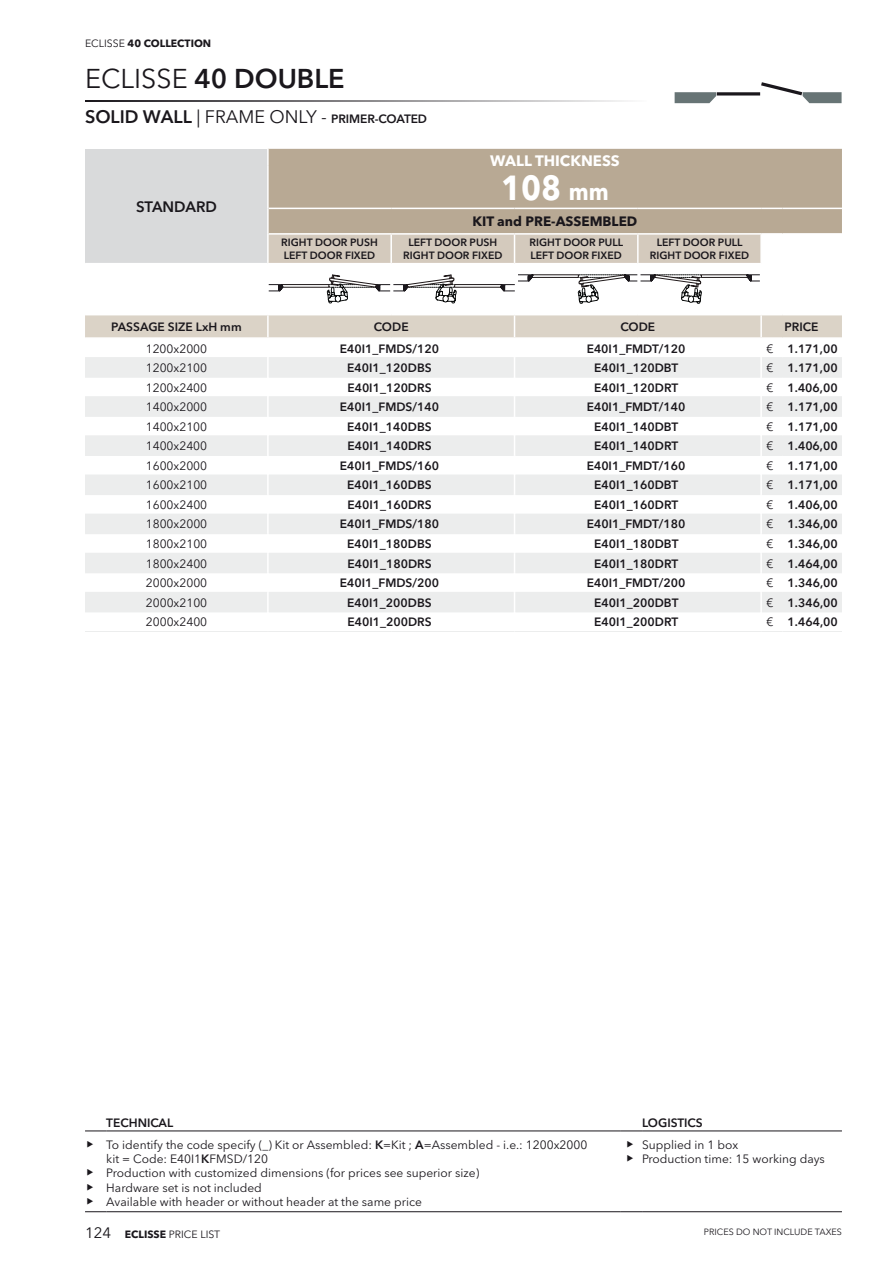
<style>
.page{position:relative;width:893px;height:1263px;background:#fff}
.page>*{position:absolute;margin:0;border:0;box-sizing:border-box;transform-origin:0 0}
.t1{font:700 34.5px "Avenir Next LT Pro";color:#fff;scale:.9 1}
.t2{font:600 27px "Avenir Next LT Pro";color:#1a171c}
.t3{font:700 15px "Avenir Next LT Pro";color:#fff}
.t4{font:600 15px "Avenir Next LT Pro";color:#1a171c}
.t5{font:15px "Avenir Next LT Pro";color:#1a171c}
.t6{font:700 13.5px "Avenir Next LT Pro";color:#1a171c}
.t7{font:600 12px "Avenir Next LT Pro";color:#1a171c}
.t8{font:12px/14.4px "Avenir Next LT Pro";color:#1a171c}
.t9{font:600 10.5px/12.6px "Avenir Next LT Pro";color:#1a171c}
.t10{font:700 10.5px "Avenir Next LT Pro";color:#1a171c}
.t11{font:10.5px "Avenir Next LT Pro";color:#1a171c}
.t12{font:9px "Avenir Next LT Pro";color:#1a171c}
.s1{font-weight:400}
.s2{font-size:18px}
.s3{font-weight:400;font-size:18px}
.s4{font-size:24px}
.s5{font-weight:600}
.s6{font-weight:700}
</style>
<div class="page">
<svg style="left:85px;top:1131px;width:21px;height:1px"></svg>
<svg style="left:85px;top:1211px;width:21px;height:1px"></svg>
<hr style="left:106px;top:1131px;width:515px;height:1px;background:#1a171c">
<hr style="left:106px;top:1211px;width:515px;height:1px;background:#1a171c">
<svg style="left:621px;top:1131px;width:21px;height:1px"></svg>
<svg style="left:621px;top:1211px;width:21px;height:1px"></svg>
<hr style="left:642px;top:1131px;width:200px;height:1px;background:#1a171c">
<hr style="left:642px;top:1211px;width:200px;height:1px;background:#1a171c">
<div style="left:85px;top:149px;width:183px;height:115px;background:#d9dadb"></div>
<div style="left:269px;top:149px;width:573px;height:84px;background:#b8a994"></div>
<svg style="left:267px;top:149px;width:2px;height:17px"></svg>
<hr style="left:267px;top:166px;width:2px;height:42px;background:#fff">
<hr style="left:267px;top:208px;width:2px;height:26px;background:#fff">
<hr style="left:267px;top:234px;width:2px;height:29px;background:#fff">
<hr style="left:85px;top:263px;width:183px;height:1px;background:#fff">
<div style="left:268px;top:234px;width:493px;height:30px;background:#d4cabd"></div>
<hr style="left:269px;top:208px;width:122px;height:1px;background:#fff">
<hr style="left:391px;top:208px;width:123px;height:1px;background:#fff">
<hr style="left:514px;top:208px;width:124px;height:1px;background:#fff">
<hr style="left:638px;top:208px;width:123px;height:1px;background:#fff">
<svg style="left:761px;top:208px;width:21px;height:1px"></svg>
<hr style="left:782px;top:208px;width:60px;height:1px;background:#fff">
<hr style="left:269px;top:233px;width:122px;height:2px;background:#fff">
<hr style="left:391px;top:233px;width:123px;height:2px;background:#fff">
<hr style="left:514px;top:233px;width:124px;height:2px;background:#fff">
<hr style="left:638px;top:233px;width:123px;height:2px;background:#fff">
<svg style="left:85px;top:315px;width:757px;height:317px"></svg>
<svg style="left:269px;top:275px;width:491px;height:28px"></svg>
<hr style="left:85px;top:100px;width:561px;height:1px;background:#1a171c">
<svg style="left:717px;top:92px;width:40px;height:4px"></svg>
<svg style="left:757px;top:82px;width:85px;height:21px"></svg>
<svg style="left:675px;top:92px;width:41px;height:11px"></svg>
<p class="t10" style="left:85px;top:37px;width:128px"><span class="s1">ECLISSE</span> 40 COLLECTION</p>
<h2 class="t2" style="left:85px;top:63px;width:261px"><span class="s1">ECLISSE</span> 40 DOUBLE</h2>
<p class="t7" style="left:85px;top:112px;width:344px"><span class="s2">SOLID WALL</span> <span class="s3">| FRAME ONLY -</span> PRIMER-COATED</p>
<p class="t4" style="left:136px;top:197px;width:82px">STANDARD</p>
<p class="t3" style="left:490px;top:151px;width:131px">WALL THICKNESS</p>
<h1 class="t1" style="left:501px;top:167px;width:121px">108 <span class="s4">mm</span></h1>
<p class="t6" style="left:472px;top:213px;width:166px">KIT and PRE-ASSEMBLED</p>
<p class="t9" style="left:281px;top:236px;width:98px">RIGHT DOOR PUSH<br>LEFT DOOR FIXED</p>
<p class="t9" style="left:403px;top:236px;width:101px;text-align:center">LEFT DOOR PUSH<br>RIGHT DOOR FIXED</p>
<p class="t9" style="left:530px;top:236px;width:95px">RIGHT DOOR PULL<br>LEFT DOOR FIXED</p>
<p class="t9" style="left:650px;top:236px;width:101px;text-align:center">LEFT DOOR PULL<br>RIGHT DOOR FIXED</p>
<p class="t7" style="left:111px;top:319px;width:132px">PASSAGE SIZE LxH mm</p>
<p class="t7" style="left:374px;top:319px;width:36px">CODE</p>
<p class="t7" style="left:620px;top:319px;width:36px">CODE</p>
<p class="t7" style="left:785px;top:319px;width:35px">PRICE</p>
<p class="t8" style="left:146px;top:341px;width:63px">1200x2000</p>
<p class="t7" style="left:340px;top:341px;width:101px">E40I1_FMDS/120</p>
<p class="t7" style="left:587px;top:341px;width:100px">E40I1_FMDT/120</p>
<p class="t7" style="left:767px;top:341px;width:73px"><span class="s1">€</span> 1.171,00</p>
<p class="t8" style="left:146px;top:360px;width:63px">1200x2100</p>
<p class="t7" style="left:347px;top:360px;width:86px">E40I1_120DBS</p>
<p class="t7" style="left:594px;top:360px;width:86px">E40I1_120DBT</p>
<p class="t7" style="left:767px;top:360px;width:73px"><span class="s1">€</span> 1.171,00</p>
<p class="t8" style="left:146px;top:380px;width:63px">1200x2400</p>
<p class="t7" style="left:347px;top:380px;width:86px">E40I1_120DRS</p>
<p class="t7" style="left:594px;top:380px;width:86px">E40I1_120DRT</p>
<p class="t7" style="left:767px;top:380px;width:73px"><span class="s1">€</span> 1.406,00</p>
<p class="t8" style="left:146px;top:400px;width:63px">1400x2000</p>
<p class="t7" style="left:340px;top:400px;width:101px">E40I1_FMDS/140</p>
<p class="t7" style="left:587px;top:400px;width:100px">E40I1_FMDT/140</p>
<p class="t7" style="left:767px;top:400px;width:73px"><span class="s1">€</span> 1.171,00</p>
<p class="t8" style="left:146px;top:419px;width:63px">1400x2100</p>
<p class="t7" style="left:347px;top:419px;width:86px">E40I1_140DBS</p>
<p class="t7" style="left:594px;top:419px;width:86px">E40I1_140DBT</p>
<p class="t7" style="left:767px;top:419px;width:73px"><span class="s1">€</span> 1.171,00</p>
<p class="t8" style="left:146px;top:439px;width:63px">1400x2400</p>
<p class="t7" style="left:347px;top:439px;width:86px">E40I1_140DRS</p>
<p class="t7" style="left:594px;top:439px;width:86px">E40I1_140DRT</p>
<p class="t7" style="left:767px;top:439px;width:73px"><span class="s1">€</span> 1.406,00</p>
<p class="t8" style="left:146px;top:458px;width:63px">1600x2000</p>
<p class="t7" style="left:340px;top:458px;width:101px">E40I1_FMDS/160</p>
<p class="t7" style="left:587px;top:458px;width:100px">E40I1_FMDT/160</p>
<p class="t7" style="left:767px;top:458px;width:73px"><span class="s1">€</span> 1.171,00</p>
<p class="t8" style="left:146px;top:478px;width:63px">1600x2100</p>
<p class="t7" style="left:347px;top:478px;width:86px">E40I1_160DBS</p>
<p class="t7" style="left:594px;top:478px;width:86px">E40I1_160DBT</p>
<p class="t7" style="left:767px;top:478px;width:73px"><span class="s1">€</span> 1.171,00</p>
<p class="t8" style="left:146px;top:497px;width:63px">1600x2400</p>
<p class="t7" style="left:347px;top:497px;width:86px">E40I1_160DRS</p>
<p class="t7" style="left:594px;top:497px;width:86px">E40I1_160DRT</p>
<p class="t7" style="left:767px;top:497px;width:73px"><span class="s1">€</span> 1.406,00</p>
<p class="t8" style="left:146px;top:517px;width:63px">1800x2000</p>
<p class="t7" style="left:340px;top:517px;width:101px">E40I1_FMDS/180</p>
<p class="t7" style="left:587px;top:517px;width:100px">E40I1_FMDT/180</p>
<p class="t7" style="left:767px;top:517px;width:73px"><span class="s1">€</span> 1.346,00</p>
<p class="t8" style="left:146px;top:537px;width:63px">1800x2100</p>
<p class="t7" style="left:347px;top:536px;width:86px">E40I1_180DBS</p>
<p class="t7" style="left:594px;top:536px;width:86px">E40I1_180DBT</p>
<p class="t7" style="left:767px;top:536px;width:73px"><span class="s1">€</span> 1.346,00</p>
<p class="t8" style="left:146px;top:556px;width:63px">1800x2400</p>
<p class="t7" style="left:347px;top:556px;width:86px">E40I1_180DRS</p>
<p class="t7" style="left:594px;top:556px;width:86px">E40I1_180DRT</p>
<p class="t7" style="left:767px;top:556px;width:73px"><span class="s1">€</span> 1.464,00</p>
<p class="t8" style="left:146px;top:576px;width:63px">2000x2000</p>
<p class="t7" style="left:340px;top:576px;width:101px">E40I1_FMDS/200</p>
<p class="t7" style="left:587px;top:576px;width:100px">E40I1_FMDT/200</p>
<p class="t7" style="left:767px;top:576px;width:73px"><span class="s1">€</span> 1.346,00</p>
<p class="t8" style="left:146px;top:595px;width:63px">2000x2100</p>
<p class="t7" style="left:347px;top:595px;width:86px">E40I1_200DBS</p>
<p class="t7" style="left:594px;top:595px;width:86px">E40I1_200DBT</p>
<p class="t7" style="left:767px;top:595px;width:73px"><span class="s1">€</span> 1.346,00</p>
<p class="t8" style="left:146px;top:615px;width:63px">2000x2400</p>
<p class="t7" style="left:347px;top:615px;width:86px">E40I1_200DRS</p>
<p class="t7" style="left:594px;top:615px;width:86px">E40I1_200DRT</p>
<p class="t7" style="left:767px;top:615px;width:73px"><span class="s1">€</span> 1.464,00</p>
<p class="t7" style="left:106px;top:1115px;width:68px">TECHNICAL</p>
<p class="t7" style="left:642px;top:1115px;width:62px">LOGISTICS</p>
<p class="t8" style="left:106px;top:1137px;width:483px">To identify the code specify (_) Kit or Assembled: <span class="s5">K</span>=Kit ; <span class="s5">A</span>=Assembled - i.e.: 1200x2000 kit = Code: E40I1<span class="s5">K</span>FMSD/120<br>Production with customized dimensions (for prices see superior size)<br>Hardware set is not included<br>Available with header or without header at the same price</p>
<p class="t8" style="left:642px;top:1137px;width:184px">Supplied in 1 box<br>Production time: 15 working days</p>
<p class="t5" style="left:85px;top:1224px;width:28px">124</p>
<p class="t11" style="left:125px;top:1228px;width:97px"><span class="s6">ECLISSE</span> PRICE LIST</p>
<p class="t12" style="left:704px;top:1227px;width:139px">PRICES DO NOT INCLUDE TAXES</p>
</div>
